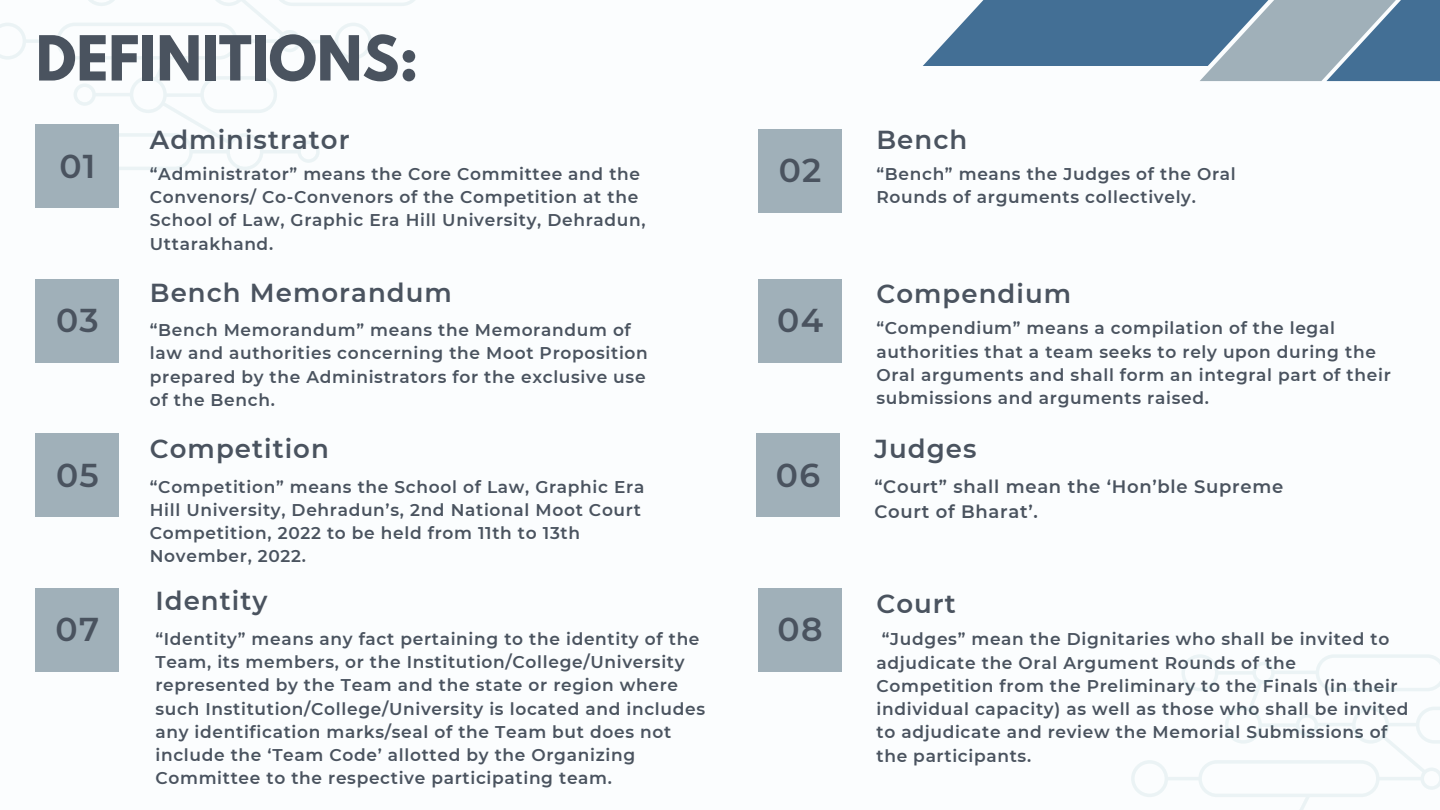
<style>
.page{position:relative;width:1440px;height:810px;background:#fbfdfe}
.page>*{position:absolute;margin:0;border:0;box-sizing:border-box;transform-origin:0 0}
.t1{font:700 55px "League Spartan";color:#4a535f}
.t2{font:600 33px "Montserrat";letter-spacing:.04em;color:#4a535f}
.t3{font:600 26px "Montserrat";letter-spacing:.04em;color:#4a535f}
.t4{font:600 18px/24.8px "Montserrat";letter-spacing:.04em;color:#4a535f}
.t5{font:600 17px/23.2px "Montserrat";letter-spacing:.04em;color:#4a535f}
</style>
<div class="page">
<svg style="left:0;top:0;width:415px;height:170px"></svg>
<div style="left:36px;top:124px;width:83px;height:84px;background:#a0b0b9"></div>
<div style="left:758px;top:129px;width:84px;height:83px;background:#a0b0b9"></div>
<div style="left:36px;top:279px;width:83px;height:83px;background:#a0b0b9"></div>
<div style="left:758px;top:279px;width:84px;height:83px;background:#a0b0b9"></div>
<div style="left:36px;top:434px;width:83px;height:83px;background:#a0b0b9"></div>
<div style="left:758px;top:588px;width:84px;height:83px;background:#a0b0b9"></div>
<svg style="left:923px;top:0;width:517px;height:81px"></svg>
<div style="left:36px;top:588px;width:83px;height:83px;background:#a0b0b9"></div>
<div style="left:756px;top:434px;width:84px;height:83px;background:#a0b0b9"></div>
<svg style="left:1131px;top:654px;width:309px;height:156px"></svg>
<h1 class="t1" style="left:36px;top:31px;width:384px">DEFINITIONS:</h1>
<h3 class="t3" style="left:150px;top:124px;width:201px">Administrator</h3>
<h3 class="t3" style="left:877px;top:124px;width:92px">Bench</h3>
<h2 class="t2" style="left:59px;top:146px;width:38px">01</h2>
<p class="t5" style="left:150px;top:162px;width:497px">“Administrator” means the Core Committee and the Convenors/ Co-Convenors of the Competition at the School of Law, Graphic Era Hill University, Dehradun, Uttarakhand.</p>
<h2 class="t2" style="left:779px;top:150px;width:44px">02</h2>
<p class="t5" style="left:877px;top:162px;width:361px">“Bench” means the Judges of the Oral<br>Rounds of arguments collectively.</p>
<h2 class="t2" style="left:56px;top:300px;width:44px">03</h2>
<h3 class="t3" style="left:150px;top:276px;width:303px">Bench Memorandum</h3>
<p class="t5" style="left:150px;top:319px;width:500px">“Bench Memorandum” means the Memorandum of law and authorities concerning the Moot Proposition prepared by the Administrators for the exclusive use of the Bench.</p>
<h2 class="t2" style="left:777px;top:300px;width:47px">04</h2>
<h3 class="t3" style="left:877px;top:278px;width:196px">Compendium</h3>
<p class="t5" style="left:877px;top:317px;width:516px">“Compendium” means a compilation of the legal authorities that a team seeks to rely upon during the Oral arguments and shall form an integral part of their submissions and arguments raised.</p>
<h2 class="t2" style="left:56px;top:455px;width:44px">05</h2>
<h3 class="t3" style="left:150px;top:433px;width:181px">Competition</h3>
<p class="t5" style="left:150px;top:475px;width:496px">“Competition” means the School of Law, Graphic Era Hill University, Dehradun’s, 2nd National Moot Court Competition, 2022 to be held from 11th to 13th November, 2022.</p>
<h2 class="t2" style="left:776px;top:455px;width:46px">06</h2>
<h3 class="t3" style="left:874px;top:433px;width:104px">Judges</h3>
<p class="t4" style="left:874px;top:474px;width:410px">“Court” shall mean the ‘Hon’ble Supreme<br>Court of Bharat’.</p>
<h3 class="t3" style="left:155px;top:585px;width:113px">Identity</h3>
<h3 class="t3" style="left:877px;top:587px;width:81px">Court</h3>
<h2 class="t2" style="left:56px;top:610px;width:45px">07</h2>
<p class="t5" style="left:155px;top:627px;width:551px">“Identity” means any fact pertaining to the identity of the Team, its members, or the Institution/College/University represented by the Team and the state or region where such Institution/College/University is located and includes any identification marks/seal of the Team but does not include the ‘Team Code’ allotted by the Organizing Committee to the respective participating team.</p>
<h2 class="t2" style="left:778px;top:610px;width:47px">08</h2>
<p class="t5" style="left:877px;top:628px;width:534px;text-indent:5px">“Judges” mean the Dignitaries who shall be invited to adjudicate the Oral Argument Rounds of the Competition from the Preliminary to the Finals (in their individual capacity) as well as those who shall be invited to adjudicate and review the Memorial Submissions of the participants.</p>
</div>
